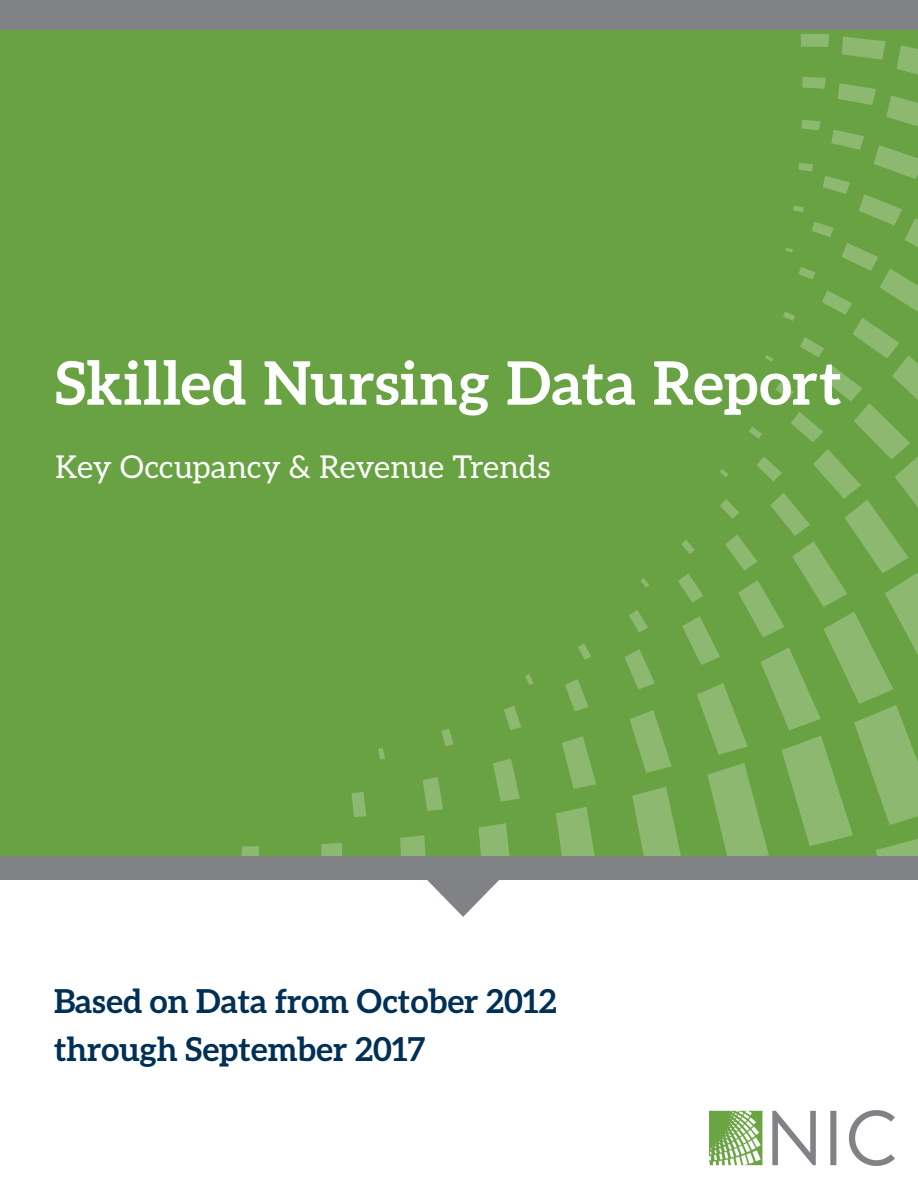
<style>
.page{position:relative;width:918px;height:1188px;background:#fff}
.page>*{position:absolute;margin:0;border:0;box-sizing:border-box;transform-origin:0 0}
.t1{font:700 60px "Aleo";letter-spacing:.01em;color:#fff}
.t2{font:700 33px/48px "Aleo";color:#003056}
.t3{font:31.5px "Aleo";letter-spacing:.005em;color:#fff}
</style>
<div class="page">
<div style="left:0;top:0;width:918px;height:868px;background:#68a242"></div>
<svg style="left:240px;top:846px;width:19px;height:34px"></svg>
<svg style="left:321px;top:843px;width:21px;height:37px"></svg>
<svg style="left:556px;top:807px;width:43px;height:73px"></svg>
<svg style="left:351px;top:792px;width:15px;height:25px"></svg>
<svg style="left:423px;top:777px;width:20px;height:34px"></svg>
<svg style="left:562px;top:736px;width:34px;height:53px"></svg>
<svg style="left:493px;top:758px;width:27px;height:44px"></svg>
<svg style="left:441px;top:729px;width:13px;height:17px"></svg>
<svg style="left:378px;top:748px;width:7px;height:12px"></svg>
<svg style="left:504px;top:706px;width:17px;height:24px"></svg>
<svg style="left:565px;top:679px;width:23px;height:32px"></svg>
<svg style="left:578px;top:644px;width:13px;height:16px"></svg>
<svg style="left:525px;top:674px;width:9px;height:11px"></svg>
<svg style="left:624px;top:34px;width:294px;height:846px"></svg>
<img style="left:709px;top:1111px;width:185px;height:54px">
<div style="left:0;top:0;width:918px;height:30px;background:#808285"></div>
<div style="left:0;top:856px;width:918px;height:23px;background:#808285"></div>
<svg style="left:362px;top:823px;width:151px;height:94px"></svg>
<p class="t1" style="left:55px;top:348px;width:788px">Skilled Nursing Data Report</p>
<p class="t3" style="left:55px;top:449px;width:496px">Key Occupancy &amp; Revenue Trends</p>
<p class="t2" style="left:54px;top:976px;width:504px">Based on Data from October 2012 through September 2017</p>
</div>
